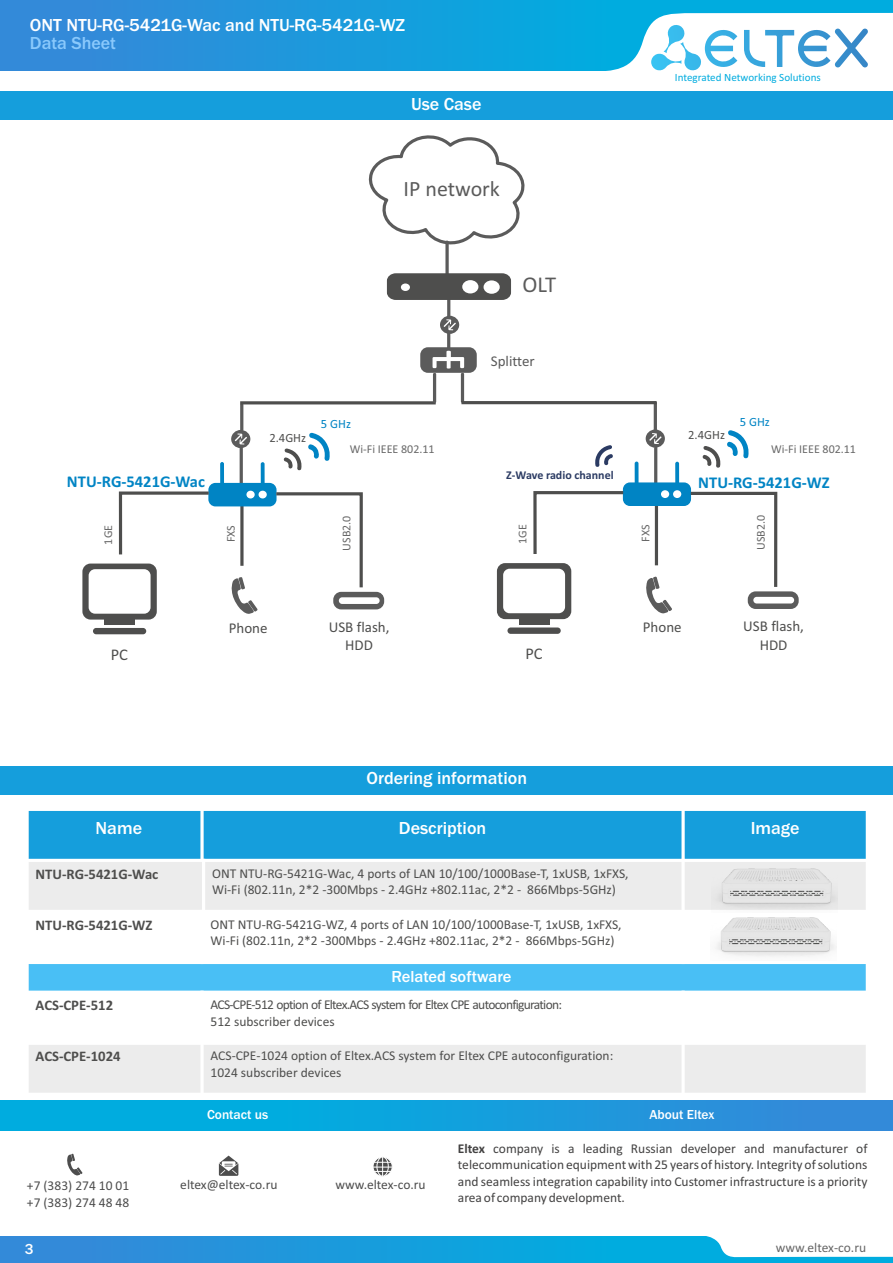
<style>
.page{position:relative;width:893px;height:1263px;background:#fff}
.page>*{position:absolute;margin:0;border:0;box-sizing:border-box;transform-origin:0 0}
.t1{font:22.65px "Calibri";color:#5b5b5b}
.t2{font:21.9px "Calibri";color:#5b5b5b}
.t3{font:500 18px "Franklin Gothic";color:#fff}
.t4{font:500 18px "Franklin Gothic";color:#8ac9fc}
.t5{font:700 16.5px "Calibri";color:#0084c4}
.t6{font:500 16.5px "Franklin Gothic";color:#fff}
.t7{font:16.35px "Calibri";color:#4e4e4d}
.t8{font:15px/18.3px "Calibri";color:#4e4e4d;text-align:center}
.t9{font:15px "Calibri";color:#5b5b5b}
.t10{font:500 15px "Franklin Gothic";color:#fff}
.t11{font:700 14.7px "Calibri";color:#4e4e4d}
.t12{font:13.5px/16.5px "Calibri";color:#4e4e4d}
.t13{font:13.5px/16.5px "Calibri";color:#434242;text-align:justify}
.t14{font:13.5px/16.5px "Calibri";letter-spacing:-.055em;color:#4e4e4d}
.t15{font:13.5px/16.5px "Calibri";color:#4d4d4d}
.t16{font:500 13.5px "Franklin Gothic";color:#fff}
.t17{font:13.5px "Calibri";color:#666}
.t18{font:12.6px "Calibri";color:#4e4e4d}
.t19{font:12.6px "Calibri";color:#0084c4}
.t20{font:12px "Calibri";color:#676767}
.t21{font:700 12px "Calibri";color:#2b3b63}
.t22{font:11.1px "Calibri";color:#00acdf}
.s1{font-weight:700}
</style>
<div class="page">
<div style="left:0;top:91px;width:893px;height:29px;background:#159edc"></div>
<div style="left:0;top:1236px;width:893px;height:27px;background:linear-gradient(to right,#3489d9,#00b4e0)"></div>
<svg style="left:703px;top:1236px;width:190px;height:21px"></svg>
<div style="left:0;top:0;width:893px;height:71px;background:linear-gradient(to right,#3489d9,#00b4e0)"></div>
<svg style="left:589px;top:13px;width:304px;height:58px"></svg>
<div style="left:105px;top:619px;width:30px;height:6px;background:#4e4e4d"></div>
<div style="left:93px;top:628px;width:53px;height:6px;background:#4e4e4d;border-radius:3px"></div>
<div style="left:27px;top:809px;width:175px;height:51px;background:#159edc"></div>
<div style="left:202px;top:809px;width:481px;height:51px;background:#159edc"></div>
<div style="left:683px;top:809px;width:184px;height:51px;background:#159edc"></div>
<div style="left:27px;top:860px;width:177px;height:51px;background:#ececec"></div>
<div style="left:204px;top:860px;width:479px;height:51px;background:#ececec"></div>
<div style="left:683px;top:860px;width:184px;height:51px;background:#ececec"></div>
<div style="left:27px;top:962px;width:840px;height:30px;background:#49bff5"></div>
<div style="left:27px;top:1043px;width:175px;height:51px;background:#ececec"></div>
<div style="left:202px;top:1043px;width:481px;height:51px;background:#ececec"></div>
<div style="left:683px;top:1043px;width:184px;height:51px;background:#ececec"></div>
<hr style="left:26px;top:808px;width:3px;height:288px;background:#fff">
<hr style="left:200px;top:990px;width:4px;height:106px;background:#fff">
<svg style="left:200px;top:811px;width:4px;height:48px"></svg>
<hr style="left:202px;top:859px;width:3px;height:54px;background:#fff">
<hr style="left:681px;top:859px;width:4px;height:54px;background:#fff">
<hr style="left:681px;top:990px;width:4px;height:106px;background:#fff">
<svg style="left:681px;top:811px;width:4px;height:48px"></svg>
<hr style="left:866px;top:808px;width:3px;height:288px;background:#fff">
<hr style="left:26px;top:1093px;width:843px;height:3px;background:#fff">
<hr style="left:26px;top:1042px;width:843px;height:3px;background:#fff">
<svg style="left:28px;top:990px;width:838px;height:2px;background:#c6ebfb"></svg>
<hr style="left:26px;top:961px;width:843px;height:3px;background:#fff">
<hr style="left:26px;top:910px;width:843px;height:3px;background:#fff">
<hr style="left:26px;top:859px;width:843px;height:3px;background:#fff">
<hr style="left:26px;top:808px;width:843px;height:3px;background:#fff">
<img style="left:715px;top:917px;width:121px;height:40px">
<div style="left:0;top:766px;width:893px;height:29px;background:#159edc"></div>
<img style="left:712px;top:858px;width:125px;height:50px">
<div style="left:519px;top:619px;width:30px;height:5px;background:#4e4e4d"></div>
<div style="left:507px;top:627px;width:54px;height:7px;background:#4e4e4d;border-radius:3px"></div>
<svg style="left:82px;top:135px;width:717px;height:485px"></svg>
<div style="left:0;top:1100px;width:893px;height:30px;background:linear-gradient(to right,#00b4e0,#3489d9)"></div>
<svg style="left:219px;top:1155px;width:19px;height:21px"></svg>
<div style="left:373px;top:1156px;width:20px;height:21px;background:#fafafa;border:1px solid #fff;border-radius:50%"></div>
<div style="left:376px;top:1156px;width:13px;height:20px;background:#fefefe;border:1px solid #fff;border-radius:50%"></div>
<svg style="left:373px;top:1157px;width:19px;height:19px"></svg>
<svg style="left:67px;top:1154px;width:16px;height:22px"></svg>
<h3 class="t3" style="left:30px;top:19px;width:377px">ONT NTU-RG-5421G-Wac and NTU-RG-5421G-WZ</h3>
<h3 class="t4" style="left:30px;top:36px;width:88px">Data Sheet</h3>
<h3 class="t3" style="left:411px;top:97px;width:72px">Use Case</h3>
<h2 class="t2" style="left:404px;top:180px;width:98px">IP network</h2>
<p class="t22" style="left:675px;top:73px;width:147px">Integrated Networking Solutions</p>
<h1 class="t1" style="left:522px;top:275px;width:35px">OLT</h1>
<p class="t9" style="left:491px;top:355px;width:46px">Splitter</p>
<p class="t19" style="left:321px;top:419px;width:32px">5 GHz</p>
<p class="t19" style="left:740px;top:416px;width:32px">5 GHz</p>
<p class="t18" style="left:269px;top:432px;width:38px">2.4GHz</p>
<p class="t18" style="left:688px;top:430px;width:38px">2.4GHz</p>
<p class="t20" style="left:350px;top:444px;width:86px">Wi-Fi IEEE 802.11</p>
<p class="t20" style="left:771px;top:444px;width:86px">Wi-Fi IEEE 802.11</p>
<p class="t5" style="left:67px;top:475px;width:140px">NTU-RG-5421G-Wac</p>
<p class="t21" style="left:506px;top:470px;width:109px">Z-Wave radio channel</p>
<p class="t5" style="left:698px;top:475px;width:133px">NTU-RG-5421G-WZ</p>
<p class="t20" style="left:103px;top:544px;width:21px;rotate:-90deg">1GE</p>
<p class="t20" style="left:226px;top:542px;width:19px;rotate:-90deg">FXS</p>
<p class="t20" style="left:341px;top:551px;width:36px;rotate:-90deg">USB2.0</p>
<p class="t20" style="left:518px;top:544px;width:21px;rotate:-90deg">1GE</p>
<p class="t20" style="left:640px;top:542px;width:19px;rotate:-90deg">FXS</p>
<p class="t20" style="left:756px;top:550px;width:36px;rotate:-90deg">USB2.0</p>
<p class="t7" style="left:111px;top:647px;width:19px">PC</p>
<p class="t8" style="left:229px;top:620px;width:40px">Phone</p>
<p class="t8" style="left:329px;top:619px;width:62px">USB flash,<br>HDD</p>
<p class="t7" style="left:525px;top:647px;width:19px">PC</p>
<p class="t8" style="left:643px;top:619px;width:40px">Phone</p>
<p class="t8" style="left:743px;top:618px;width:62px">USB flash,<br>HDD</p>
<h3 class="t3" style="left:366px;top:772px;width:162px">Ordering information</h3>
<h3 class="t3" style="left:96px;top:822px;width:48px">Name</h3>
<h3 class="t3" style="left:399px;top:822px;width:89px">Description</h3>
<h3 class="t3" style="left:751px;top:822px;width:50px">Image</h3>
<p class="t11" style="left:36px;top:867px;width:124px">NTU-RG-5421G-Wac</p>
<p class="t12" style="left:212px;top:866px;width:418px">ONT NTU-RG-5421G-Wac, 4 ports of LAN 10/100/1000Base-T, 1xUSB, 1xFXS,<br>Wi-Fi (802.11n, 2*2 -300Mbps - 2.4GHz +802.11ac, 2*2 - 866Mbps-5GHz)</p>
<p class="t11" style="left:36px;top:919px;width:118px">NTU-RG-5421G-WZ</p>
<p class="t12" style="left:211px;top:917px;width:413px">ONT NTU-RG-5421G-WZ, 4 ports of LAN 10/100/1000Base-T, 1xUSB, 1xFXS,<br>Wi-Fi (802.11n, 2*2 -300Mbps - 2.4GHz +802.11ac, 2*2 - 866Mbps-5GHz)</p>
<p class="t6" style="left:391px;top:970px;width:122px">Related software</p>
<p class="t11" style="left:36px;top:999px;width:79px">ACS-CPE-512</p>
<p class="t14" style="left:211px;top:998px;width:353px">ACS-CPE-512 option of Eltex.ACS system for Eltex CPE autoconfiguration:<br>512 subscriber devices</p>
<p class="t11" style="left:36px;top:1050px;width:86px">ACS-CPE-1024</p>
<p class="t12" style="left:211px;top:1049px;width:404px">ACS-CPE-1024 option of Eltex.ACS system for Eltex CPE autoconfiguration:<br>1024 subscriber devices</p>
<p class="t16" style="left:207px;top:1109px;width:63px">Contact us</p>
<p class="t15" style="left:27px;top:1179px;width:104px">+7 (383) 274 10 01 +7 (383) 274 48 48</p>
<p class="t15" style="left:180px;top:1177px;width:99px">eltex@eltex-co.ru</p>
<p class="t15" style="left:335px;top:1177px;width:92px">www.eltex-co.ru</p>
<p class="t16" style="left:649px;top:1110px;width:67px">About Eltex</p>
<p class="t13" style="left:458px;top:1141px;width:411px"><span class="s1">Eltex</span> company is a leading Russian developer and manufacturer of telecommunication equipment with 25 years of history. Integrity of solutions and seamless integration capability into Customer infrastructure is a priority area of company development.</p>
<p class="t10" style="left:25px;top:1243px;width:10px">3</p>
<p class="t17" style="left:776px;top:1242px;width:92px">www.eltex-co.ru</p>
</div>
